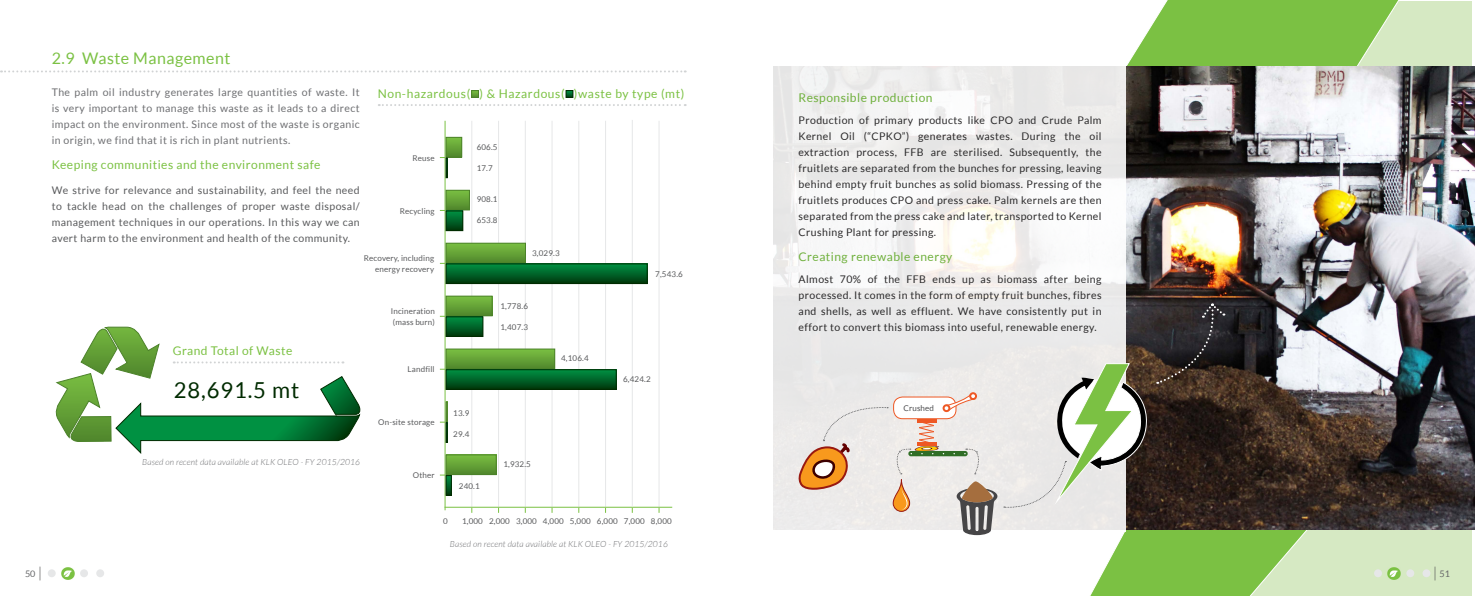
<style>
.page{position:relative;width:1475px;height:596px;background:#fff}
.page>*{position:absolute;margin:0;border:0;box-sizing:border-box;transform-origin:0 0}
.t1{font:22px "Lato";letter-spacing:.04em;color:#002b00}
.t2{font:16px "Lato";letter-spacing:.03em;color:#7bc143}
.t3{font:12px "Lato";letter-spacing:.04em;color:#7bc142}
.t4{font:12px "Lato";letter-spacing:.04em;color:#6fb03c}
.t5{font:10.5px/16px "Lato";letter-spacing:.04em;color:#292829;text-align:justify}
.t6{font:10.5px/16px "Lato";letter-spacing:.04em;color:#58595b;text-align:justify}
.t7{font:10.5px/16px "Lato";letter-spacing:.04em;color:#6d6e71;text-align:justify}
.t8{font:9px "Lato";color:#636466}
.t9{font:italic 300 8.5px "Lato";letter-spacing:.02em;color:#6d6e71}
.t10{font:8px/11px "Lato";letter-spacing:.02em;color:#58595b}
.t11{font:8px "Lato";letter-spacing:.01em;color:#4d4d4f}
</style>
<div class="page">
<svg style="left:40px;top:566px;width:1px;height:14px"></svg>
<div style="left:48px;top:569px;width:8px;height:8px;background:#e6e7e8;border-radius:50%"></div>
<div style="left:80px;top:569px;width:8px;height:8px;background:#e6e7e8;border-radius:50%"></div>
<div style="left:96px;top:569px;width:8px;height:8px;background:#e6e7e8;border-radius:50%"></div>
<img style="left:61px;top:567px;width:14px;height:13px">
<svg style="left:968px;top:0;width:491px;height:595px"></svg>
<img style="left:1125px;top:66px;width:349px;height:463px">
<svg style="left:1px;top:70px;width:684px;height:2px"></svg>
<hr style="left:471px;top:121px;width:1px;height:385px;background:#e6e7e8">
<hr style="left:498px;top:121px;width:1px;height:385px;background:#e6e7e8">
<hr style="left:524px;top:121px;width:1px;height:385px;background:#e6e7e8">
<hr style="left:551px;top:121px;width:1px;height:385px;background:#e6e7e8">
<hr style="left:578px;top:121px;width:1px;height:385px;background:#e6e7e8">
<hr style="left:605px;top:121px;width:1px;height:385px;background:#e6e7e8">
<hr style="left:658px;top:121px;width:1px;height:385px;background:#e6e7e8">
<hr style="left:631px;top:120px;width:1px;height:385px;background:#e6e7e8">
<hr style="left:444px;top:506px;width:228px;height:1px;background:#7bc143">
<hr style="left:444px;top:121px;width:1px;height:389px;background:#7bc143">
<svg style="left:447px;top:139px;width:13px;height:16px"></svg>
<div style="left:445px;top:137px;width:17px;height:20px;border:1px solid #4c822a"></div>
<svg style="left:447px;top:192px;width:21px;height:16px"></svg>
<div style="left:445px;top:190px;width:25px;height:20px;border:1px solid #4c822a"></div>
<svg style="left:447px;top:244px;width:77px;height:17px"></svg>
<div style="left:445px;top:242px;width:81px;height:21px;border:1px solid #4c822a"></div>
<svg style="left:447px;top:297px;width:43px;height:17px"></svg>
<div style="left:445px;top:295px;width:47px;height:21px;border:1px solid #4c822a"></div>
<svg style="left:447px;top:350px;width:106px;height:17px;background:#66a438"></svg>
<div style="left:445px;top:348px;width:110px;height:21px;border:1px solid #4c822a"></div>
<div style="left:445px;top:401px;width:3px;height:21px;border:1px solid #4c822a"></div>
<div style="left:446px;top:454px;width:50px;height:20px;background:linear-gradient(to bottom,#7cc143,#548c2f)"></div>
<div style="left:445px;top:454px;width:51px;height:21px;border:1px solid #4c822a"></div>
<svg style="left:447px;top:212px;width:14px;height:17px"></svg>
<div style="left:445px;top:210px;width:18px;height:21px;border:1px solid #002b00"></div>
<svg style="left:447px;top:265px;width:198px;height:17px;background:#006529"></svg>
<div style="left:445px;top:263px;width:202px;height:21px;border:1px solid #002b00"></div>
<div style="left:446px;top:316px;width:37px;height:20px;background:linear-gradient(to bottom,#009447,#003f11)"></div>
<div style="left:445px;top:316px;width:38px;height:21px;border:1px solid #002b00"></div>
<svg style="left:447px;top:371px;width:167px;height:16px;background:#00672a"></svg>
<div style="left:445px;top:369px;width:171px;height:20px;border:1px solid #002b00"></div>
<svg style="left:440px;top:401px;width:7px;height:41px"></svg>
<div style="left:445px;top:422px;width:3px;height:20px;border:1px solid #002b00"></div>
<svg style="left:447px;top:477px;width:3px;height:16px"></svg>
<div style="left:445px;top:475px;width:7px;height:20px;border:1px solid #002b00"></div>
<svg style="left:440px;top:157px;width:5px;height:21px"></svg>
<div style="left:445px;top:157px;width:3px;height:21px;border:1px solid #002b00"></div>
<svg style="left:379px;top:104px;width:306px;height:2px"></svg>
<svg style="left:473px;top:92px;width:4px;height:4px"></svg>
<div style="left:471px;top:90px;width:8px;height:8px;border:1px solid #4c822a"></div>
<svg style="left:567px;top:92px;width:4px;height:4px"></svg>
<div style="left:565px;top:90px;width:8px;height:8px;border:1px solid #002b00"></div>
<svg style="left:55px;top:326px;width:306px;height:128px"></svg>
<svg style="left:773px;top:65px;width:352px;height:466px;fill:#ecebea"></svg>
<img style="left:911px;top:445px;width:34px;height:5px">
<div style="left:893px;top:397px;width:62px;height:21px;background:#fff;border-radius:9px"></div>
<div style="left:893px;top:396px;width:63px;height:23px;border:1px solid #ee5824;border-radius:9px"></div>
<hr style="left:917px;top:419px;width:19px;height:3px;background:#ee5824">
<hr style="left:917px;top:442px;width:19px;height:4px;background:#ee5824">
<svg style="left:917px;top:422px;width:18px;height:20px"></svg>
<div style="left:942px;top:404px;width:8px;height:8px;border:2px solid #ee5824;border-radius:50%"></div>
<svg style="left:943px;top:392px;width:33px;height:20px"></svg>
<div style="left:969px;top:392px;width:7px;height:8px;border:2px solid #ee5824;border-radius:50%"></div>
<div style="left:908px;top:450px;width:59px;height:6px;background:#306e26;border-radius:2px"></div>
<svg style="left:796px;top:406px;width:92px;height:84px;background:#e6d1c0"></svg>
<svg style="left:895px;top:448px;width:16px;height:26px"></svg>
<svg style="left:964px;top:448px;width:15px;height:26px"></svg>
<svg style="left:893px;top:479px;width:16px;height:32px"></svg>
<div style="left:893px;top:479px;width:16px;height:32px;border:1px solid #991910;border-radius:8px"></div>
<svg style="left:901px;top:485px;width:6px;height:24px"></svg>
<svg style="left:956px;top:481px;width:41px;height:53px;background:#9e9289"></svg>
<svg style="left:1003px;top:362px;width:144px;height:146px;background:#c2c8b8"></svg>
<svg style="left:1156px;top:303px;width:68px;height:81px;background:#332c2b"></svg>
<svg style="left:1434px;top:566px;width:1px;height:14px"></svg>
<div style="left:1373px;top:569px;width:8px;height:8px;background:#e6e7e8;border-radius:50%"></div>
<svg style="left:1405px;top:569px;width:8px;height:8px"></svg>
<div style="left:1422px;top:569px;width:8px;height:8px;background:#e6e7e8;border-radius:50%"></div>
<img style="left:1386px;top:566px;width:15px;height:14px">
<p class="t8" style="left:25px;top:568px;width:12px">50</p>
<h2 class="t2" style="left:52px;top:49px;width:180px">2.9 Waste Management</h2>
<p class="t7" style="left:52px;top:84px;width:309px">The palm oil industry generates large quantities of waste. It is very important to manage this waste as it leads to a direct impact on the environment. Since most of the waste is organic in origin, we find that it is rich in plant nutrients.</p>
<p class="t3" style="left:52px;top:158px;width:270px">Keeping communities and the environment safe</p>
<p class="t6" style="left:52px;top:181px;width:309px">We strive for relevance and sustainability, and feel the need to tackle head on the challenges of proper waste disposal/ management techniques in our operations. In this way we can avert harm to the environment and health of the community.</p>
<p class="t3" style="left:378px;top:86px;width:308px">Non-hazardous( ) &amp; Hazardous( )waste by type (mt)</p>
<p class="t10" style="left:412px;top:152px;width:24px">Reuse</p>
<p class="t10" style="left:400px;top:205px;width:36px">Recycling</p>
<p class="t10" style="left:476px;top:141px;width:22px">606.5</p>
<p class="t10" style="left:476px;top:162px;width:18px">17.7</p>
<p class="t10" style="left:476px;top:193px;width:22px">908.1</p>
<p class="t10" style="left:476px;top:214px;width:22px">653.8</p>
<p class="t10" style="left:364px;top:252px;width:72px;text-align:right">Recovery, including energy recovery</p>
<p class="t3" style="left:173px;top:344px;width:121px">Grand Total of Waste</p>
<h1 class="t1" style="left:174px;top:377px;width:127px">28,691.5 mt</h1>
<p class="t9" style="left:142px;top:457px;width:219px">Based on recent data available at KLK OLEO - FY 2015/2016</p>
<p class="t10" style="left:391px;top:305px;width:46px">Incineration (mass burn)</p>
<p class="t10" style="left:407px;top:364px;width:29px">Landfill</p>
<p class="t10" style="left:378px;top:416px;width:58px">On-site storage</p>
<p class="t10" style="left:413px;top:469px;width:23px">Other</p>
<p class="t10" style="left:453px;top:407px;width:18px">13.9</p>
<p class="t10" style="left:453px;top:428px;width:18px">29.4</p>
<p class="t10" style="left:459px;top:480px;width:22px">240.1</p>
<p class="t10" style="left:532px;top:247px;width:29px">3,029.3</p>
<p class="t10" style="left:500px;top:300px;width:29px">1,778.6</p>
<p class="t10" style="left:500px;top:321px;width:29px">1,407.3</p>
<p class="t10" style="left:561px;top:353px;width:29px">4,106.4</p>
<p class="t10" style="left:503px;top:458px;width:29px">1,932.5</p>
<p class="t10" style="left:655px;top:268px;width:29px">7,543.6</p>
<p class="t10" style="left:623px;top:373px;width:29px">6,424.2</p>
<p class="t10" style="left:443px;top:515px;width:6px">0</p>
<p class="t10" style="left:462px;top:515px;width:211px">1,000 2,000 3,000 4,000 5,000 6,000 7,000 8,000</p>
<p class="t9" style="left:450px;top:538px;width:219px">Based on recent data available at KLK OLEO - FY 2015/2016</p>
<p class="t4" style="left:798px;top:91px;width:135px">Responsible production</p>
<p class="t5" style="left:798px;top:112px;width:304px">Production of primary products like CPO and Crude Palm Kernel Oil (“CPKO”) generates wastes. During the oil extraction process, FFB are sterilised. Subsequently, the fruitlets are separated from the bunches for pressing, leaving behind empty fruit bunches as solid biomass. Pressing of the fruitlets produces CPO and press cake. Palm kernels are then separated from the press cake and later, transported to Kernel Crushing Plant for pressing.</p>
<p class="t4" style="left:798px;top:249px;width:155px">Creating renewable energy</p>
<p class="t5" style="left:798px;top:270px;width:304px">Almost 70% of the FFB ends up as biomass after being processed. It comes in the form of empty fruit bunches, fibres and shells, as well as effluent. We have consistently put in effort to convert this biomass into useful, renewable energy.</p>
<p class="t11" style="left:903px;top:403px;width:32px">Crushed</p>
<p class="t8" style="left:1439px;top:568px;width:12px">51</p>
</div>
